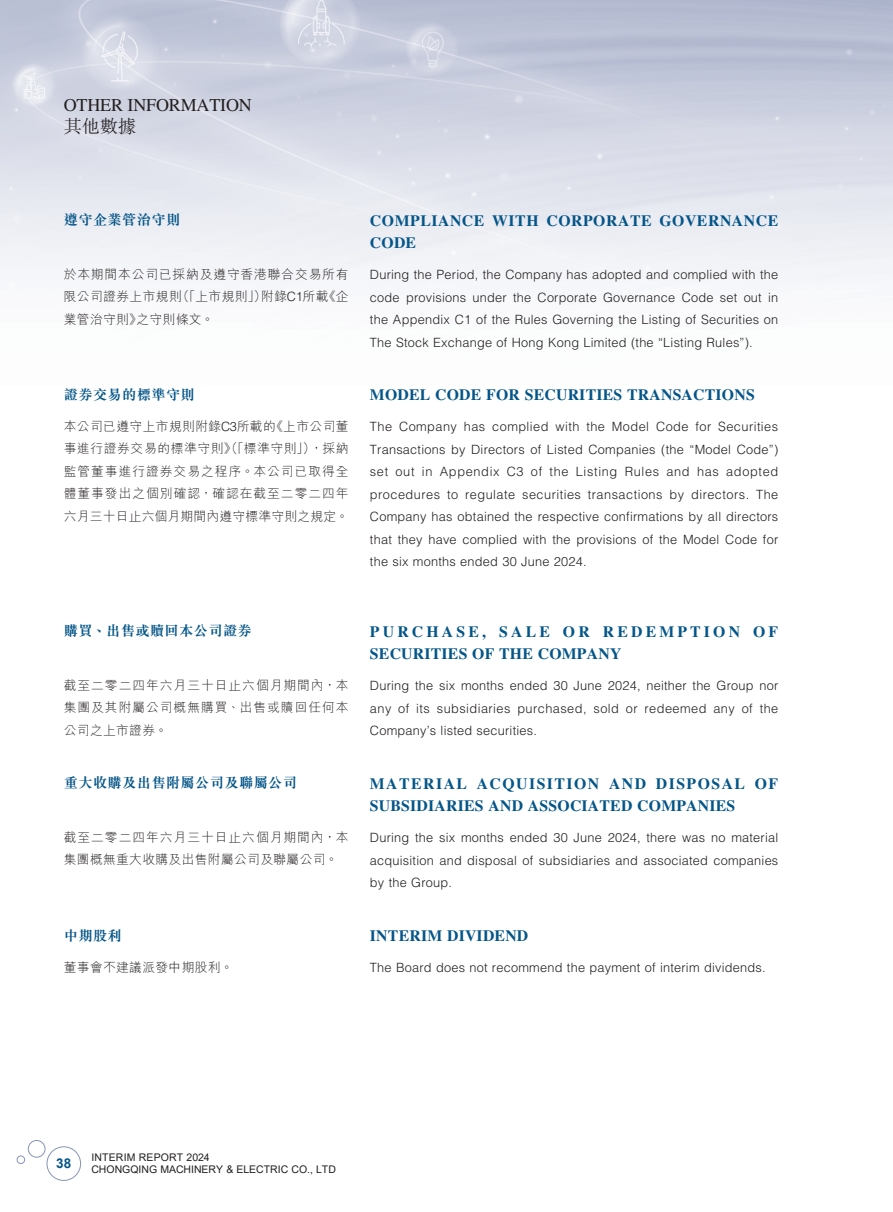
<style>
.page{position:relative;width:893px;height:1212px;background:#fff}
.page>*{position:absolute;margin:0;border:0;box-sizing:border-box;transform-origin:0 0}
.t1{font:18px "Times LT Std";letter-spacing:-.01em;color:#231f20}
.t2{font:300 18px "M Sung HK";color:#231f20}
.t3{font:700 15.75px/22.5px "Times LT Std";letter-spacing:.015em;color:#045588}
.t4{font:700 15.75px/22.5px "Times LT Std";letter-spacing:.2em;color:#045588}
.t5{font:700 15.75px/22.5px "Times LT Std";letter-spacing:.035em;color:#045588}
.t6{font:700 14.25px "M Sung HK";letter-spacing:.025em;color:#045588}
.t7{font:700 13.5px "Arial";color:#045588}
.t8{font:300 12.75px/22.5px "Helvetica LT Std";letter-spacing:.02em;color:#231f20;text-align:justify}
.t9{font:300 12.75px/22.5px "M Hei HK";letter-spacing:.065em;color:#231f20;text-align:justify}
.t10{font:300 12.75px/22.5px "M Hei HK";letter-spacing:.03em;color:#231f20}
.t11{font:10.5px/12px "Arial";color:#231f20}
.s1{font-family:"Helvetica LT Std"}
</style>
<div class="page">
<img style="left:0;top:0;width:893px;height:1181px">
<div style="left:47px;top:1146px;width:34px;height:35px;border:1px solid #8694b6;border-radius:50%"></div>
<div style="left:28px;top:1140px;width:17px;height:17px;border:1px solid #8694b6;border-radius:50%"></div>
<div style="left:17px;top:1155px;width:8px;height:9px;border:1px solid #8694b6;border-radius:50%"></div>
<h1 class="t1" style="left:64px;top:94px;width:190px">OTHER INFORMATION</h1>
<h1 class="t2" style="left:64px;top:114px;width:74px">其他數據</h1>
<p class="t6" style="left:64px;top:213px;width:118px">遵守企業管治守則</p>
<p class="t9" style="left:64px;top:263px;width:286px">於本期間本公司已採納及遵守香港聯合交易所有限公司證券上市規則（「上市規則」）附錄<span class="s1">C1</span>所載《企業管治守則》之守則條文。</p>
<p class="t6" style="left:64px;top:387px;width:133px">證券交易的標準守則</p>
<p class="t9" style="left:64px;top:415px;width:286px">本公司已遵守上市規則附錄<span class="s1">C3</span>所載的《上市公司董事進行證券交易的標準守則》（「標準守則」），採納監管董事進行證券交易之程序。本公司已取得全體董事發出之個別確認，確認在截至二零二四年六月三十日止六個月期間內遵守標準守則之規定。</p>
<p class="t5" style="left:370px;top:209px;width:410px">COMPLIANCE WITH CORPORATE GOVERNANCE<br>CODE</p>
<p class="t8" style="left:370px;top:263px;width:410px">During the Period, the Company has adopted and complied with the code provisions under the Corporate Governance Code set out in the Appendix C1 of the Rules Governing the Listing of Securities on The Stock Exchange of Hong Kong Limited (the “Listing Rules”).</p>
<p class="t3" style="left:370px;top:383px;width:386px">MODEL CODE FOR SECURITIES TRANSACTIONS</p>
<p class="t8" style="left:370px;top:415px;width:410px">The Company has complied with the Model Code for Securities Transactions by Directors of Listed Companies (the “Model Code”) set out in Appendix C3 of the Listing Rules and has adopted procedures to regulate securities transactions by directors. The Company has obtained the respective confirmations by all directors that they have complied with the provisions of the Model Code for the six months ended 30 June 2024.</p>
<p class="t6" style="left:64px;top:624px;width:190px">購買、出售或贖回本公司證券</p>
<p class="t9" style="left:64px;top:674px;width:286px">截至二零二四年六月三十日止六個月期間內，本集團及其附屬公司概無購買、出售或贖回任何本公司之上市證券。</p>
<p class="t6" style="left:64px;top:776px;width:235px">重大收購及出售附屬公司及聯屬公司</p>
<p class="t10" style="left:64px;top:826px;width:286px">截至二零二四年六月三十日止六個月期間內，本集團概無重大收購及出售附屬公司及聯屬公司。</p>
<p class="t6" style="left:64px;top:928px;width:60px">中期股利</p>
<p class="t10" style="left:64px;top:955px;width:171px">董事會不建議派發中期股利。</p>
<p class="t4" style="left:370px;top:620px;width:410px">PURCHASE, SALE OR REDEMPTION OF<br>SECURITIES OF THE COMPANY</p>
<p class="t8" style="left:370px;top:674px;width:410px">During the six months ended 30 June 2024, neither the Group nor any of its subsidiaries purchased, sold or redeemed any of the Company’s listed securities.</p>
<p class="t3" style="left:370px;top:772px;width:410px">MATERIAL ACQUISITION AND DISPOSAL OF<br>SUBSIDIARIES AND ASSOCIATED COMPANIES</p>
<p class="t8" style="left:370px;top:826px;width:410px">During the six months ended 30 June 2024, there was no material acquisition and disposal of subsidiaries and associated companies by the Group.</p>
<p class="t3" style="left:370px;top:924px;width:160px">INTERIM DIVIDEND</p>
<p class="t8" style="left:370px;top:956px;width:397px">The Board does not recommend the payment of interim dividends.</p>
<p class="t7" style="left:56px;top:1154px;width:17px">38</p>
<p class="t11" style="left:91px;top:1152px;width:246px">INTERIM REPORT 2024<br>CHONGQING MACHINERY &amp; ELECTRIC CO., LTD</p>
</div>
